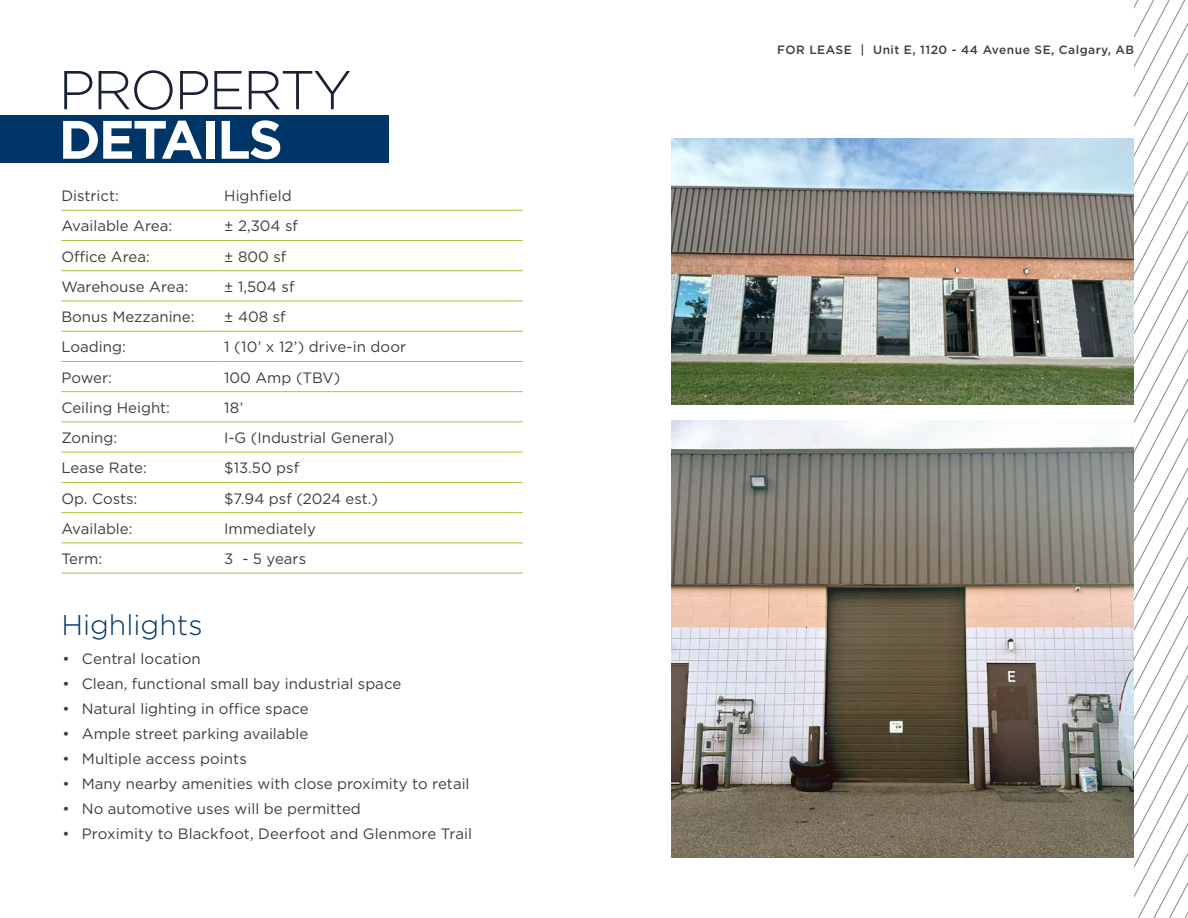
<style>
.page{position:relative;width:1188px;height:918px;background:#fff}
.page>*{position:absolute;margin:0;border:0;box-sizing:border-box;transform-origin:0 0}
.t1{font:300 54.6px "Gotham";letter-spacing:-.04em;color:#192234}
.t2{font:700 54px "Gotham";letter-spacing:-.04em;color:#fff}
.t3{font:300 28.5px "Gotham";color:#003667}
.Spec_Value{font:15px "Gotham";color:#3e3e3f}
.Spec_Title{font:15px "Gotham";color:#3e3e3f}
.Table_text_-_small{font:15px "Gotham";color:#3e3e3f}
.t4{font:500 12px "Gotham";letter-spacing:.04em;color:#3e3e3f}
</style>
<div class="page">
<svg style="left:1134px;top:0;width:54px;height:918px"></svg>
<hr style="left:61px;top:210px;width:157px;height:1px;background:#b3bd35">
<hr style="left:218px;top:210px;width:305px;height:1px;background:#b3bd35">
<hr style="left:61px;top:240px;width:157px;height:1px;background:#b3bd35">
<hr style="left:218px;top:240px;width:305px;height:1px;background:#b3bd35">
<hr style="left:61px;top:270px;width:157px;height:1px;background:#b3bd35">
<hr style="left:218px;top:270px;width:305px;height:1px;background:#b3bd35">
<hr style="left:61px;top:301px;width:157px;height:1px;background:#b3bd35">
<hr style="left:218px;top:301px;width:305px;height:1px;background:#b3bd35">
<hr style="left:61px;top:331px;width:157px;height:1px;background:#b3bd35">
<hr style="left:218px;top:331px;width:305px;height:1px;background:#b3bd35">
<hr style="left:61px;top:361px;width:157px;height:1px;background:#b3bd35">
<hr style="left:218px;top:361px;width:305px;height:1px;background:#b3bd35">
<hr style="left:61px;top:391px;width:157px;height:1px;background:#b3bd35">
<hr style="left:218px;top:391px;width:305px;height:1px;background:#b3bd35">
<hr style="left:61px;top:422px;width:157px;height:1px;background:#b3bd35">
<hr style="left:218px;top:422px;width:305px;height:1px;background:#b3bd35">
<hr style="left:61px;top:452px;width:157px;height:1px;background:#b3bd35">
<hr style="left:218px;top:452px;width:305px;height:1px;background:#b3bd35">
<hr style="left:61px;top:482px;width:157px;height:1px;background:#b3bd35">
<hr style="left:218px;top:482px;width:305px;height:1px;background:#b3bd35">
<hr style="left:61px;top:512px;width:157px;height:1px;background:#b3bd35">
<hr style="left:218px;top:512px;width:305px;height:1px;background:#b3bd35">
<hr style="left:61px;top:543px;width:157px;height:1px;background:#b3bd35">
<hr style="left:218px;top:543px;width:305px;height:1px;background:#b3bd35">
<hr style="left:61px;top:573px;width:157px;height:1px;background:#b3bd35">
<hr style="left:218px;top:573px;width:305px;height:1px;background:#b3bd35">
<div style="left:0;top:116px;width:389px;height:47px;background:#003667"></div>
<img style="left:672px;top:138px;width:462px;height:267px">
<img style="left:672px;top:420px;width:462px;height:437px">
<p class="t1" style="left:59px;top:55px;width:295px">PROPERTY</p>
<p class="t2" style="left:59px;top:104px;width:226px">DETAILS</p>
<p class="Spec_Title" style="left:61px;top:186px;width:59px">District:</p>
<p class="Table_text_-_small" style="left:224px;top:186px;width:69px">Highfield</p>
<p class="Spec_Title" style="left:61px;top:216px;width:112px">Available Area:</p>
<p class="Table_text_-_small" style="left:224px;top:216px;width:75px">± 2,304 sf</p>
<p class="Spec_Title" style="left:61px;top:247px;width:90px">Office Area:</p>
<p class="Table_text_-_small" style="left:224px;top:247px;width:64px">± 800 sf</p>
<p class="Spec_Title" style="left:61px;top:277px;width:128px">Warehouse Area:</p>
<p class="Table_text_-_small" style="left:224px;top:277px;width:72px">± 1,504 sf</p>
<p class="Spec_Title" style="left:61px;top:307px;width:135px">Bonus Mezzanine:</p>
<p class="Table_text_-_small" style="left:224px;top:307px;width:63px">± 408 sf</p>
<p class="Spec_Title" style="left:61px;top:337px;width:66px">Loading:</p>
<p class="Table_text_-_small" style="left:224px;top:337px;width:184px">1 (10’ x 12’) drive-in door</p>
<p class="Spec_Title" style="left:61px;top:368px;width:52px">Power:</p>
<p class="Table_text_-_small" style="left:224px;top:368px;width:118px">100 Amp (TBV)</p>
<p class="Spec_Title" style="left:61px;top:398px;width:110px">Ceiling Height:</p>
<p class="Table_text_-_small" style="left:224px;top:398px;width:21px">18’</p>
<p class="Spec_Title" style="left:61px;top:428px;width:57px">Zoning:</p>
<p class="Spec_Value" style="left:224px;top:428px;width:172px">I-G (Industrial General)</p>
<p class="Spec_Title" style="left:61px;top:458px;width:87px">Lease Rate:</p>
<p class="Spec_Value" style="left:224px;top:458px;width:77px">$13.50 psf</p>
<p class="Spec_Title" style="left:61px;top:489px;width:78px">Op. Costs:</p>
<p class="Spec_Value" style="left:224px;top:489px;width:155px">$7.94 psf (2024 est.)</p>
<p class="Spec_Title" style="left:61px;top:519px;width:73px">Available:</p>
<p class="Spec_Value" style="left:224px;top:519px;width:93px">Immediately</p>
<p class="Spec_Title" style="left:61px;top:549px;width:42px">Term:</p>
<p class="Spec_Value" style="left:224px;top:549px;width:84px">3 - 5 years</p>
<p class="t3" style="left:61px;top:607px;width:143px">Highlights</p>
<p class="Spec_Value" style="left:62px;top:649px;width:140px">• Central location</p>
<p class="Spec_Value" style="left:62px;top:674px;width:340px">• Clean, functional small bay industrial space</p>
<p class="Spec_Value" style="left:62px;top:699px;width:248px">• Natural lighting in office space</p>
<p class="Spec_Value" style="left:62px;top:724px;width:248px">• Ample street parking available</p>
<p class="Spec_Value" style="left:62px;top:749px;width:186px">• Multiple access points</p>
<p class="Spec_Value" style="left:62px;top:774px;width:409px">• Many nearby amenities with close proximity to retail</p>
<p class="Spec_Value" style="left:62px;top:799px;width:300px">• No automotive uses will be permitted</p>
<p class="Spec_Value" style="left:62px;top:824px;width:411px">• Proximity to Blackfoot, Deerfoot and Glenmore Trail</p>
<p class="t4" style="left:777px;top:42px;width:359px">FOR LEASE | Unit E, 1120 - 44 Avenue SE, Calgary, AB</p>
</div>
